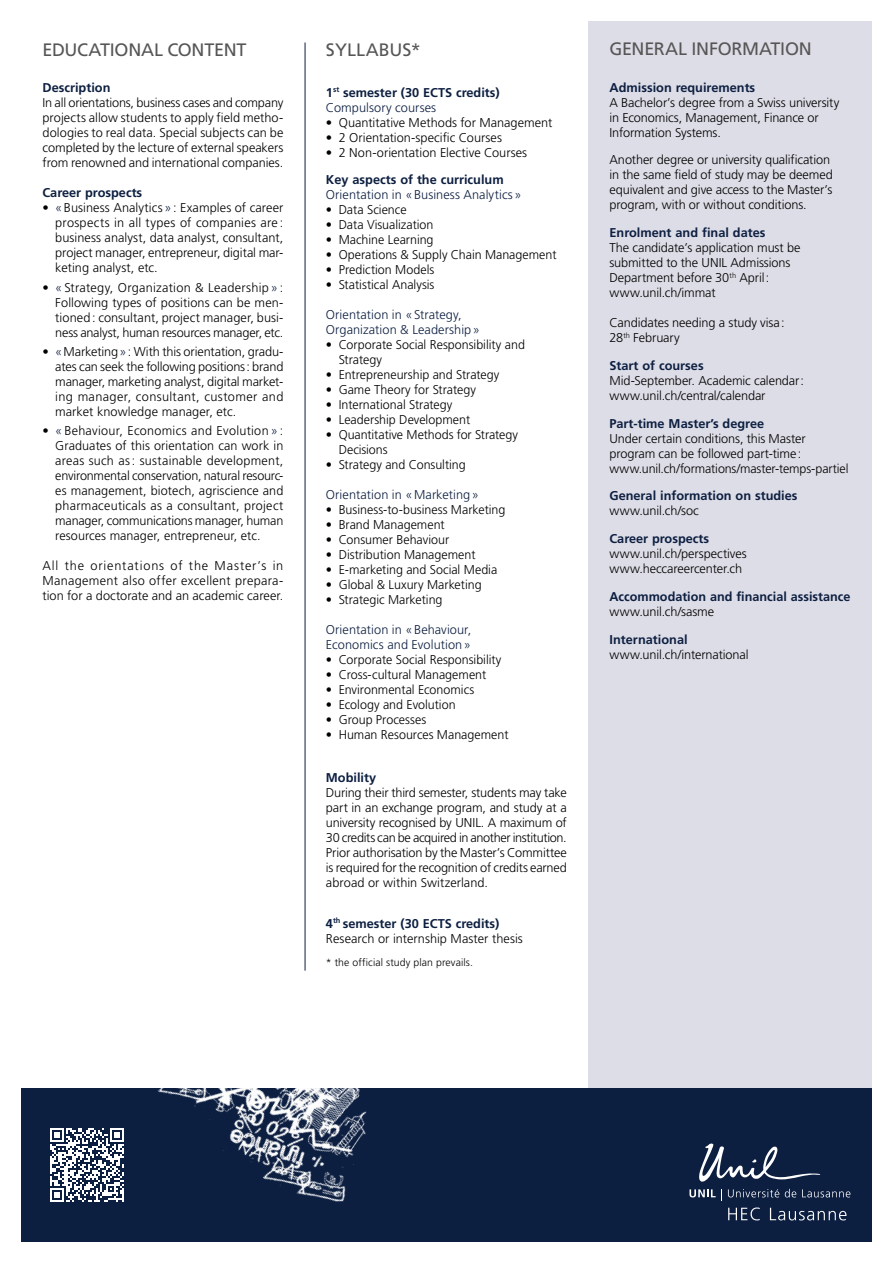
<style>
.page{position:relative;width:893px;height:1263px;background:#fff}
.page>*{position:absolute;margin:0;border:0;box-sizing:border-box;transform-origin:0 0}
.Sous-titre_1_orange{font:18px "Frutiger LT Std";letter-spacing:-.015em;color:#565656}
.Texte_courant{font:18px "Frutiger LT Std";letter-spacing:.005em;color:#565656}
.Texte_courant-2{font:300 12.75px/15px "Frutiger LT Std";color:#000;text-align:justify}
.Texte_courant_justif{font:300 12.75px/15px "Frutiger LT Std";letter-spacing:-.01em;color:#000}
.Sous-titre_2{font:700 12.75px "Frutiger LT Std";color:#0d1f41}
.Texte_courant-3{font:300 12.75px/15px "Frutiger LT Std";letter-spacing:.005em;color:#0d1f41}
.Puce{font:300 12.75px/15px "Frutiger LT Std";letter-spacing:.005em;color:#000;text-align:justify}
.t1{font:300 10.5px "Frutiger LT Std";letter-spacing:.01em;color:#000}
.s1{color:#0d1f41}
</style>
<div class="page">
<div style="left:588px;top:21px;width:284px;height:1068px;background:#dddde7"></div>
<div style="left:21px;top:1089px;width:851px;height:153px;background:#0d1f41"></div>
<img style="left:128px;top:964px;width:293px;height:238px">
<svg style="left:699px;top:1143px;width:122px;height:39px"></svg>
<svg style="left:689px;top:1189px;width:33px;height:11px"></svg>
<svg style="left:728px;top:1189px;width:51px;height:8px"></svg>
<svg style="left:785px;top:1189px;width:11px;height:8px"></svg>
<svg style="left:802px;top:1189px;width:48px;height:8px"></svg>
<svg style="left:728px;top:1207px;width:32px;height:13px"></svg>
<svg style="left:770px;top:1208px;width:76px;height:12px"></svg>
<hr style="left:305px;top:43px;width:1px;height:928px;background:#0d1f41">
<svg style="left:50px;top:1128px;width:74px;height:74px"></svg>
<p class="Sous-titre_1_orange" style="left:43px;top:39px;width:205px">EDUCATIONAL CONTENT</p>
<p class="Sous-titre_2" style="left:43px;top:80px;width:69px">Description</p>
<p class="Texte_courant-2" style="left:43px;top:96px;width:242px">In all orientations, business cases and company projects allow students to apply field metho&shy;dologies to real data. Special subjects can be completed by the lecture of external speakers from renowned and international companies.</p>
<p class="Sous-titre_2" style="left:43px;top:185px;width:101px">Career prospects</p>
<p class="Texte_courant-2" style="left:55px;top:201px;width:230px;text-indent:-13px">• <span class="s1">«</span>Business Analytics<span class="s1">»</span>: Examples of career prospects in all types of companies are : business analyst, data analyst, consultant, project manager, entrepreneur, digital mar&shy;keting analyst, etc.</p>
<p class="Texte_courant-2" style="left:55px;top:280px;width:230px;text-indent:-13px">• <span class="s1">«</span> Strategy, Organization &amp; Leadership <span class="s1">»</span> :<br>Following types of positions can be men&shy;tioned: consultant, project manager, busi&shy;ness analyst, human resources manager, etc.</p>
<p class="Texte_courant-2" style="left:55px;top:344px;width:230px;text-indent:-13px">• <span class="s1">«</span>Marketing<span class="s1">»</span>: With this orientation, gradu&shy;ates can seek the following positions: brand manager, marketing analyst, digital market&shy;ing manager, consultant, customer and market knowledge manager, etc.</p>
<p class="Texte_courant-2" style="left:55px;top:423px;width:230px;text-indent:-13px">• <span class="s1">«</span> Behaviour, Economics and Evolution <span class="s1">»</span> :<br>Graduates of this orientation can work in areas such as: sustainable development, environmental conservation, natural resourc&shy;es management, biotech, agriscience and pharmaceuticals as a consultant, project manager, communications manager, human resources manager, entrepreneur, etc.</p>
<p class="Puce" style="left:43px;top:558px;width:242px">All the orientations of the Master’s in Management also offer excellent prepara&shy;tion for a doctorate and an academic career.</p>
<p class="Texte_courant" style="left:326px;top:39px;width:96px">SYLLABUS*</p>
<p class="Sous-titre_2" style="left:326px;top:85px;width:175px">1<sup>st</sup> semester (30 ECTS credits)</p>
<p class="Texte_courant-3" style="left:326px;top:100px;width:112px">Compulsory courses</p>
<p class="Texte_courant-2" style="left:326px;top:115px;width:228px">• Quantitative Methods for Management</p>
<p class="Texte_courant-2" style="left:326px;top:130px;width:178px">• 2 Orientation-specific Courses</p>
<p class="Texte_courant-2" style="left:326px;top:145px;width:203px">• 2 Non-orientation Elective Courses</p>
<p class="Sous-titre_2" style="left:326px;top:172px;width:179px">Key aspects of the curriculum</p>
<p class="Texte_courant-3" style="left:326px;top:188px;width:197px">Orientation in «Business Analytics»</p>
<p class="Texte_courant-2" style="left:326px;top:203px;width:82px">• Data Science</p>
<p class="Texte_courant-2" style="left:326px;top:218px;width:109px">• Data Visualization</p>
<p class="Texte_courant-2" style="left:326px;top:233px;width:109px">• Machine Learning</p>
<p class="Texte_courant-2" style="left:326px;top:248px;width:232px">• Operations &amp; Supply Chain Management</p>
<p class="Texte_courant-2" style="left:326px;top:263px;width:110px">• Prediction Models</p>
<p class="Texte_courant-2" style="left:326px;top:278px;width:110px">• Statistical Analysis</p>
<p class="Texte_courant-3" style="left:326px;top:308px;width:156px">Orientation in «Strategy,<br>Organization &amp; Leadership»</p>
<p class="Texte_courant-2" style="left:339px;top:338px;width:188px;text-indent:-13px">• Corporate Social Responsibility and<br>Strategy</p>
<p class="Texte_courant-2" style="left:326px;top:368px;width:175px">• Entrepreneurship and Strategy</p>
<p class="Texte_courant-2" style="left:326px;top:383px;width:152px">• Game Theory for Strategy</p>
<p class="Texte_courant-2" style="left:326px;top:398px;width:128px">• International Strategy</p>
<p class="Texte_courant-2" style="left:326px;top:413px;width:146px">• Leadership Development</p>
<p class="Texte_courant-2" style="left:339px;top:428px;width:181px;text-indent:-13px">• Quantitative Methods for Strategy<br>Decisions</p>
<p class="Texte_courant-2" style="left:326px;top:458px;width:141px">• Strategy and Consulting</p>
<p class="Texte_courant-3" style="left:326px;top:488px;width:154px">Orientation in «Marketing»</p>
<p class="Texte_courant-2" style="left:326px;top:503px;width:181px">• Business-to-business Marketing</p>
<p class="Texte_courant-2" style="left:326px;top:518px;width:120px">• Brand Management</p>
<p class="Texte_courant-2" style="left:326px;top:533px;width:125px">• Consumer Behaviour</p>
<p class="Texte_courant-2" style="left:326px;top:548px;width:151px">• Distribution Management</p>
<p class="Texte_courant-2" style="left:326px;top:563px;width:173px">• E-marketing and Social Media</p>
<p class="Texte_courant-2" style="left:326px;top:578px;width:157px">• Global &amp; Luxury Marketing</p>
<p class="Texte_courant-2" style="left:326px;top:593px;width:118px">• Strategic Marketing</p>
<p class="Texte_courant-3" style="left:326px;top:623px;width:147px">Orientation in «Behaviour,<br>Economics and Evolution»</p>
<p class="Texte_courant-2" style="left:326px;top:653px;width:177px">• Corporate Social Responsibility</p>
<p class="Texte_courant-2" style="left:326px;top:668px;width:162px">• Cross-cultural Management</p>
<p class="Texte_courant-2" style="left:326px;top:683px;width:150px">• Environmental Economics</p>
<p class="Texte_courant-2" style="left:326px;top:698px;width:131px">• Ecology and Evolution</p>
<p class="Texte_courant-2" style="left:326px;top:713px;width:102px">• Group Processes</p>
<p class="Texte_courant-2" style="left:326px;top:728px;width:184px">• Human Resources Management</p>
<p class="Sous-titre_2" style="left:326px;top:770px;width:52px">Mobility</p>
<p class="Texte_courant-2" style="left:326px;top:785px;width:242px">During their third semester, students may take part in an exchange program, and study at a university recognised by UNIL. A maximum of 30 credits can be acquired in another institution.<br>Prior authorisation by the Master’s Committee is required for the recognition of credits earned abroad or within Switzerland.</p>
<p class="Sous-titre_2" style="left:326px;top:916px;width:175px">4<sup>th</sup> semester (30 ECTS credits)</p>
<p class="Texte_courant-2" style="left:326px;top:931px;width:198px">Research or internship Master thesis</p>
<p class="t1" style="left:326px;top:956px;width:149px">* the official study plan prevails.</p>
<p class="Sous-titre_1_orange" style="left:609px;top:39px;width:204px">GENERAL INFORMATION</p>
<p class="Sous-titre_2" style="left:609px;top:80px;width:147px">Admission requirements</p>
<p class="Texte_courant_justif" style="left:609px;top:95px;width:231px">A Bachelor’s degree from a Swiss university in Economics, Management, Finance or<br>Information Systems.</p>
<p class="Texte_courant_justif" style="left:609px;top:153px;width:225px">Another degree or university qualification in the same field of study may be deemed equivalent and give access to the Master’s program, with or without conditions.</p>
<p class="Sous-titre_2" style="left:609px;top:225px;width:158px">Enrolment and final dates</p>
<p class="Texte_courant_justif" style="left:609px;top:240px;width:193px">The candidate’s application must be submitted to the UNIL Admissions<br>Department before 30<sup>th</sup> April: www.unil.ch/immat</p>
<p class="Texte_courant_justif" style="left:609px;top:315px;width:177px">Candidates needing a study visa:<br>28<sup>th</sup> February</p>
<p class="Sous-titre_2" style="left:609px;top:358px;width:96px">Start of courses</p>
<p class="Texte_courant_justif" style="left:609px;top:373px;width:196px">Mid-September. Academic calendar:</p>
<p class="Texte_courant_justif" style="left:609px;top:388px;width:158px">www.unil.ch/central/calendar</p>
<p class="Sous-titre_2" style="left:609px;top:416px;width:156px">Part-time Master’s degree</p>
<p class="Texte_courant_justif" style="left:609px;top:431px;width:198px">Under certain conditions, this Master program can be followed part-time:</p>
<p class="Texte_courant_justif" style="left:609px;top:461px;width:241px">www.unil.ch/formations/master-temps-partiel</p>
<p class="Sous-titre_2" style="left:609px;top:488px;width:190px">General information on studies</p>
<p class="Texte_courant_justif" style="left:609px;top:504px;width:91px">www.unil.ch/soc</p>
<p class="Sous-titre_2" style="left:609px;top:531px;width:101px">Career prospects</p>
<p class="Texte_courant_justif" style="left:609px;top:546px;width:139px">www.unil.ch/perspectives</p>
<p class="Texte_courant_justif" style="left:609px;top:561px;width:134px">www.heccareercenter.ch</p>
<p class="Sous-titre_2" style="left:609px;top:589px;width:242px">Accommodation and financial assistance</p>
<p class="Texte_courant_justif" style="left:609px;top:604px;width:106px">www.unil.ch/sasme</p>
<p class="Sous-titre_2" style="left:609px;top:632px;width:80px">International</p>
<p class="Texte_courant_justif" style="left:609px;top:647px;width:141px">www.unil.ch/international</p>
</div>
